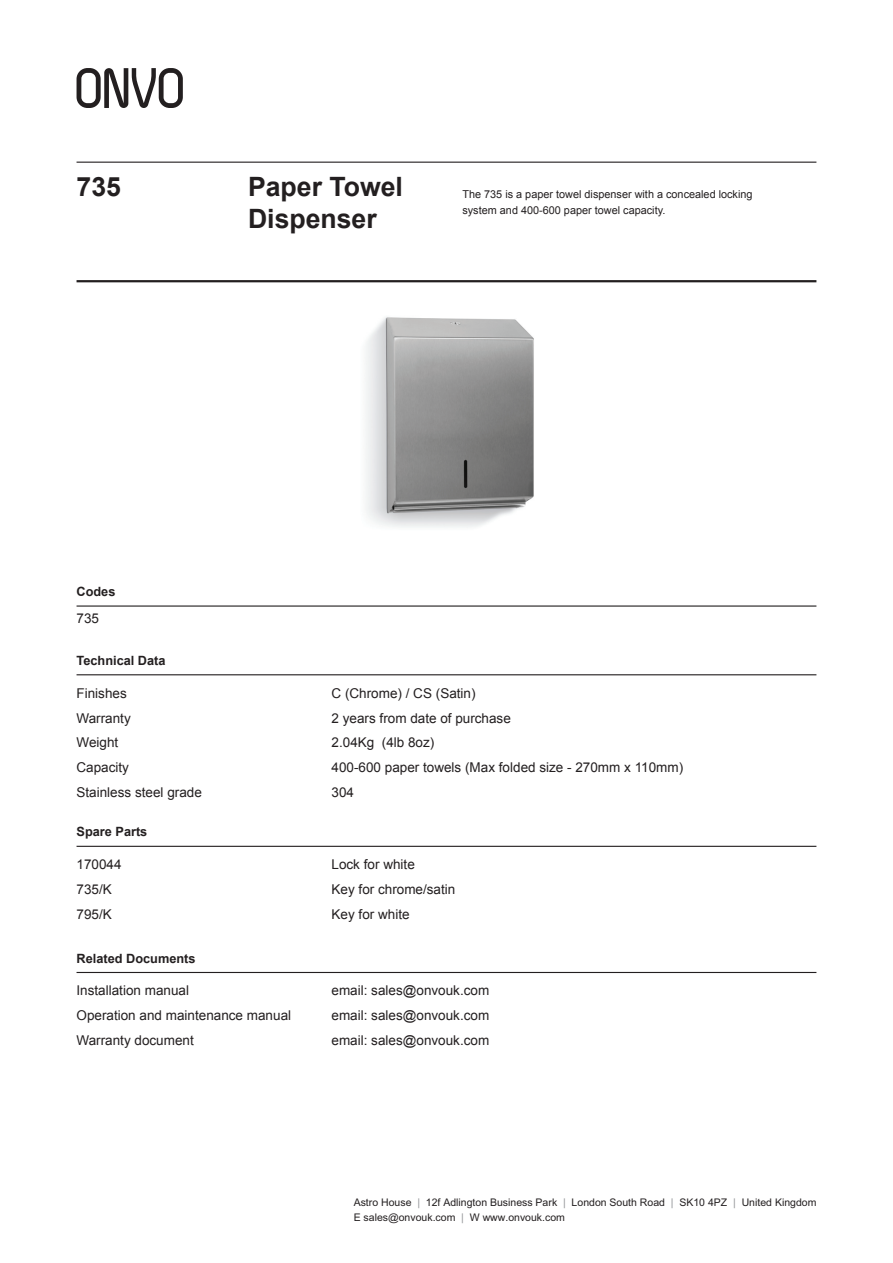
<style>
.page{position:relative;width:893px;height:1263px;background:#fff}
.page>*{position:absolute;margin:0;border:0;box-sizing:border-box;transform-origin:0 0}
.t1{font:700 26.7px "Arial";color:#231f20}
.t2{font:13.5px "Arial";color:#231f20}
.t3{font:700 12.75px "Arial";color:#231f20}
.t4{font:10.8px/16.5px "Arial";color:#231f20}
.t5{font:10.5px/15px "Arial";color:#231f20}
.s1{color:#939598}
</style>
<div class="page">
<svg style="left:77px;top:68px;width:106px;height:40px"></svg>
<hr style="left:77px;top:162px;width:739px;height:1px;background:#231f20">
<hr style="left:77px;top:280px;width:739px;height:2px;background:#231f20">
<img style="left:365px;top:317px;width:169px;height:211px">
<hr style="left:77px;top:674px;width:739px;height:1px;background:#231f20">
<hr style="left:77px;top:605px;width:739px;height:2px;background:#231f20">
<hr style="left:77px;top:846px;width:739px;height:1px;background:#231f20">
<hr style="left:77px;top:972px;width:739px;height:1px;background:#231f20">
<p class="t1" style="left:77px;top:169px;width:46px">735</p>
<p class="t1" style="left:248px;top:169px;width:156px">Paper Towel</p>
<p class="t1" style="left:248px;top:201px;width:130px">Dispenser</p>
<p class="t4" style="left:462px;top:186px;width:292px">The 735 is a paper towel dispenser with a concealed locking system and 400-600 paper towel capacity.</p>
<p class="t3" style="left:77px;top:583px;width:40px">Codes</p>
<p class="t2" style="left:77px;top:610px;width:24px">735</p>
<p class="t3" style="left:77px;top:652px;width:91px">Technical Data</p>
<p class="t2" style="left:77px;top:684px;width:52px">Finishes</p>
<p class="t2" style="left:332px;top:684px;width:146px">C (Chrome) / CS (Satin)</p>
<p class="t2" style="left:77px;top:709px;width:56px">Warranty</p>
<p class="t2" style="left:332px;top:709px;width:181px">2 years from date of purchase</p>
<p class="t2" style="left:77px;top:734px;width:43px">Weight</p>
<p class="t2" style="left:332px;top:734px;width:104px">2.04Kg (4lb 8oz)</p>
<p class="t2" style="left:77px;top:758px;width:54px">Capacity</p>
<p class="t2" style="left:332px;top:758px;width:353px">400-600 paper towels (Max folded size - 270mm x 110mm)</p>
<p class="t2" style="left:77px;top:783px;width:127px">Stainless steel grade</p>
<p class="t2" style="left:332px;top:783px;width:24px">304</p>
<p class="t3" style="left:77px;top:823px;width:72px">Spare Parts</p>
<p class="t2" style="left:77px;top:856px;width:47px">170044</p>
<p class="t2" style="left:332px;top:856px;width:85px">Lock for white</p>
<p class="t2" style="left:77px;top:880px;width:37px">735/K</p>
<p class="t2" style="left:332px;top:880px;width:125px">Key for chrome/satin</p>
<p class="t2" style="left:77px;top:905px;width:37px">795/K</p>
<p class="t2" style="left:332px;top:905px;width:80px">Key for white</p>
<p class="t3" style="left:77px;top:950px;width:121px">Related Documents</p>
<p class="t2" style="left:77px;top:982px;width:114px">Installation manual</p>
<p class="t2" style="left:332px;top:982px;width:159px">email: sales@onvouk.com</p>
<p class="t2" style="left:77px;top:1006px;width:216px">Operation and maintenance manual</p>
<p class="t2" style="left:332px;top:1006px;width:159px">email: sales@onvouk.com</p>
<p class="t2" style="left:77px;top:1031px;width:119px">Warranty document</p>
<p class="t2" style="left:332px;top:1031px;width:159px">email: sales@onvouk.com</p>
<p class="t5" style="left:354px;top:1195px;width:464px">Astro House <span class="s1">|</span> 12f Adlington Business Park <span class="s1">|</span> London South Road <span class="s1">|</span> SK10 4PZ <span class="s1">|</span> United Kingdom<br>E sales@onvouk.com <span class="s1">|</span> W www.onvouk.com</p>
</div>
